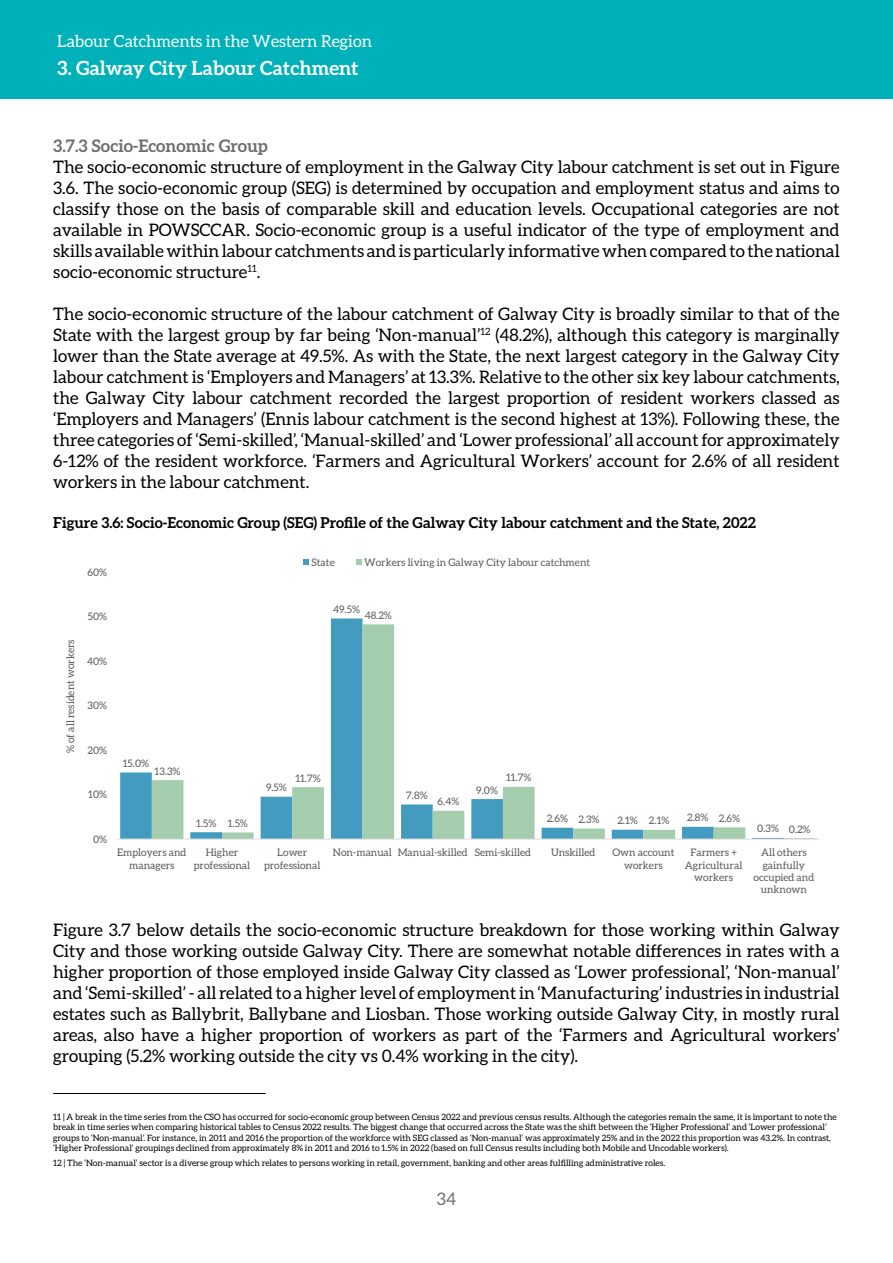
<style>
.page{position:relative;width:893px;height:1263px;background:#fff}
.page>*{position:absolute;margin:0;border:0;box-sizing:border-box;transform-origin:0 0}
.t1{font:700 19.5px "Aleo";color:#fff}
.t2{font:17.25px/21px "Aleo";color:#000;text-align:justify}
.t3{font:700 17.25px "Aleo";color:#6e6e6e}
.t4{font:17.25px "Aleo";color:#6e6e6e}
.t5{font:16.5px "Aleo";color:#fff}
.t6{font:700 15px "Aleo";color:#000}
.t7{font:10.35px/12.5px "Aleo";color:#595959;text-align:center}
.t8{font:8.7px/10.5px "Aleo";color:#000}
</style>
<div class="page">
<div style="left:0;top:0;width:893px;height:99px;background:#00b1b9"></div>
<svg style="left:120px;top:618px;width:243px;height:221px"></svg>
<svg style="left:152px;top:624px;width:663px;height:215px"></svg>
<hr style="left:117px;top:839px;width:702px;height:1px;background:#d9d9d9">
<svg style="left:303px;top:559px;width:6px;height:6px"></svg>
<svg style="left:356px;top:559px;width:6px;height:6px"></svg>
<hr style="left:53px;top:1093px;width:213px;height:1px;background:#000">
<p class="t5" style="left:57px;top:32px;width:316px">Labour Catchments in the Western Region</p>
<p class="t1" style="left:57px;top:57px;width:303px">3. Galway City Labour Catchment</p>
<p class="t3" style="left:53px;top:136px;width:216px">3.7.3 Socio-Economic Group</p>
<p class="t2" style="left:53px;top:156px;width:788px">The socio-economic structure of employment in the Galway City labour catchment is set out in Figure 3.6. The socio-economic group (SEG) is determined by occupation and employment status and aims to classify those on the basis of comparable skill and education levels. Occupational categories are not available in POWSCCAR. Socio-economic group is a useful indicator of the type of employment and skills available within labour catchments and is particularly informative when compared to the national socio-economic structure<sup>11</sup>.</p>
<p class="t2" style="left:53px;top:303px;width:788px">The socio-economic structure of the labour catchment of Galway City is broadly similar to that of the State with the largest group by far being ‘Non-manual’<sup>12</sup> (48.2%), although this category is marginally lower than the State average at 49.5%. As with the State, the next largest category in the Galway City labour catchment is ‘Employers and Managers’ at 13.3%. Relative to the other six key labour catchments, the Galway City labour catchment recorded the largest proportion of resident workers classed as ‘Employers and Managers’ (Ennis labour catchment is the second highest at 13%). Following these, the three categories of ‘Semi-skilled’, ‘Manual-skilled’ and ‘Lower professional’ all account for approximately 6-12% of the resident workforce. ‘Farmers and Agricultural Workers’ account for 2.6% of all resident workers in the labour catchment.</p>
<p class="t6" style="left:53px;top:514px;width:704px">Figure 3.6: Socio-Economic Group (SEG) Profile of the Galway City labour catchment and the State, 2022</p>
<p class="t7" style="left:64px;top:753px;width:115px;rotate:-90deg">% of all resident workers</p>
<p class="t7" style="left:88px;top:565px;width:21px">60%</p>
<p class="t7" style="left:88px;top:610px;width:21px">50%</p>
<p class="t7" style="left:87px;top:654px;width:22px">40%</p>
<p class="t7" style="left:88px;top:699px;width:21px">30%</p>
<p class="t7" style="left:312px;top:555px;width:25px">State</p>
<p class="t7" style="left:364px;top:555px;width:228px">Workers living in Galway City labour catchment</p>
<p class="t7" style="left:333px;top:603px;width:28px">49.5%</p>
<p class="t7" style="left:365px;top:609px;width:29px">48.2%</p>
<p class="t7" style="left:88px;top:743px;width:21px">20%</p>
<p class="t7" style="left:88px;top:788px;width:20px">10%</p>
<p class="t7" style="left:93px;top:832px;width:16px">0%</p>
<p class="t7" style="left:123px;top:757px;width:28px">15.0%</p>
<p class="t7" style="left:155px;top:764px;width:27px">13.3%</p>
<p class="t7" style="left:196px;top:817px;width:22px">1.5%</p>
<p class="t7" style="left:228px;top:817px;width:22px">1.5%</p>
<p class="t7" style="left:266px;top:781px;width:22px">9.5%</p>
<p class="t7" style="left:295px;top:771px;width:27px">11.7%</p>
<p class="t7" style="left:406px;top:789px;width:23px">7.8%</p>
<p class="t7" style="left:438px;top:795px;width:23px">6.4%</p>
<p class="t7" style="left:476px;top:783px;width:23px">9.0%</p>
<p class="t7" style="left:506px;top:771px;width:27px">11.7%</p>
<p class="t7" style="left:547px;top:812px;width:23px">2.6%</p>
<p class="t7" style="left:617px;top:814px;width:22px">2.1%</p>
<p class="t7" style="left:687px;top:811px;width:23px">2.8%</p>
<p class="t7" style="left:578px;top:813px;width:23px">2.3%</p>
<p class="t7" style="left:649px;top:814px;width:22px">2.1%</p>
<p class="t7" style="left:719px;top:812px;width:23px">2.6%</p>
<p class="t7" style="left:757px;top:822px;width:23px">0.3%</p>
<p class="t7" style="left:789px;top:823px;width:23px">0.2%</p>
<p class="t7" style="left:117px;top:846px;width:71px">Employers and managers</p>
<p class="t7" style="left:194px;top:846px;width:58px">Higher professional</p>
<p class="t7" style="left:264px;top:846px;width:58px">Lower professional</p>
<p class="t7" style="left:333px;top:846px;width:200px">Non-manual Manual-skilled Semi-skilled</p>
<p class="t7" style="left:551px;top:846px;width:46px">Unskilled</p>
<p class="t7" style="left:612px;top:846px;width:64px">Own account workers</p>
<p class="t7" style="left:685px;top:846px;width:59px">Farmers +<br>Agricultural workers</p>
<p class="t7" style="left:754px;top:846px;width:62px">All others gainfully occupied and unknown</p>
<p class="t2" style="left:53px;top:919px;width:788px">Figure 3.7 below details the socio-economic structure breakdown for those working within Galway City and those working outside Galway City. There are somewhat notable differences in rates with a higher proportion of those employed inside Galway City classed as ‘Lower professional’, ‘Non-manual’ and ‘Semi-skilled’ - all related to a higher level of employment in ‘Manufacturing’ industries in industrial estates such as Ballybrit, Ballybane and Liosban. Those working outside Galway City, in mostly rural areas, also have a higher proportion of workers as part of the ‘Farmers and Agricultural workers’ grouping (5.2% working outside the city vs 0.4% working in the city).</p>
<p class="t8" style="left:53px;top:1111px;width:785px">11 | A break in the time series from the CSO has occurred for socio-economic group between Census 2022 and previous census results. Although the categories remain the same, it is important to note the break in time series when comparing historical tables to Census 2022 results. The biggest change that occurred across the State was the shift between the ‘Higher Professional’ and ‘Lower professional’ groups to ‘Non-manual’. For instance, in 2011 and 2016 the proportion of the workforce with SEG classed as ‘Non-manual’ was approximately 25% and in the 2022 this proportion was 43.2%. In contrast, ‘Higher Professional’ groupings declined from approximately 8% in 2011 and 2016 to 1.5% in 2022 (based on full Census results including both Mobile and Uncodable workers).</p>
<p class="t8" style="left:53px;top:1158px;width:614px">12 | The ‘Non-manual’ sector is a diverse group which relates to persons working in retail, government, banking and other areas fulfilling administrative roles.</p>
<p class="t4" style="left:437px;top:1189px;width:21px">34</p>
</div>
